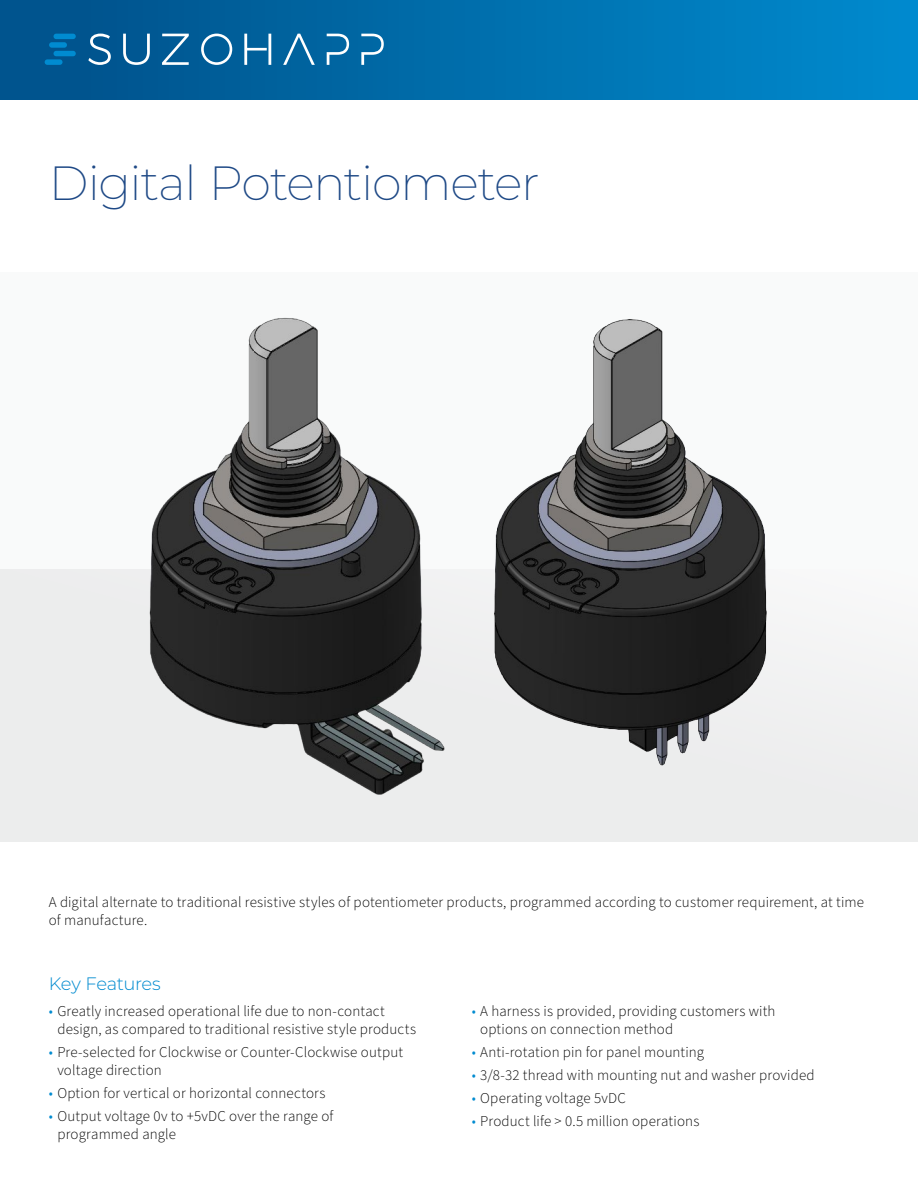
<style>
.page{position:relative;width:918px;height:1188px;background:#fff}
.page>*{position:absolute;margin:0;border:0;box-sizing:border-box;transform-origin:0 0}
.t1{font:200 48px "Montserrat";letter-spacing:-.025em;color:#1e4986}
.t2{font:300 18px "Montserrat";letter-spacing:-.025em;color:#008bd0}
.t3{font:300 15px/18px "Source Sans Pro";letter-spacing:.01em;color:#000}
.s1{color:#008bd0}
</style>
<div class="page">
<div style="left:0;top:272px;width:918px;height:570px;background:#f9fafa"></div>
<div style="left:0;top:570px;width:918px;height:272px;background:#eceded"></div>
<div style="left:0;top:0;width:918px;height:99px;background:linear-gradient(to right,#005088,#008bce)"></div>
<div style="left:54px;top:51px;width:22px;height:5px;background:#008bd0;border-radius:3px"></div>
<div style="left:45px;top:59px;width:18px;height:6px;background:#008bd0;border-radius:3px"></div>
<div style="left:54px;top:34px;width:22px;height:5px;background:#008bd0;border-radius:3px"></div>
<div style="left:49px;top:42px;width:18px;height:6px;background:#008bd0;border-radius:3px"></div>
<svg style="left:123px;top:34px;width:27px;height:31px"></svg>
<svg style="left:201px;top:34px;width:31px;height:31px"></svg>
<svg style="left:162px;top:34px;width:27px;height:31px"></svg>
<svg style="left:283px;top:34px;width:32px;height:31px"></svg>
<svg style="left:327px;top:34px;width:22px;height:31px"></svg>
<svg style="left:88px;top:34px;width:23px;height:31px"></svg>
<svg style="left:361px;top:34px;width:23px;height:31px"></svg>
<svg style="left:244px;top:34px;width:27px;height:31px"></svg>
<img style="left:123px;top:318px;width:322px;height:477px">
<img style="left:494px;top:319px;width:298px;height:447px">
<h1 class="t1" style="left:49px;top:150px;width:492px">Digital Potentiometer</h1>
<p class="t3" style="left:49px;top:894px;width:817px">A digital alternate to traditional resistive styles of potentiometer products, programmed according to customer requirement, at time of manufacture.</p>
<p class="t2" style="left:49px;top:971px;width:113px">Key Features</p>
<p class="t3" style="left:57px;top:1002px;width:360px;text-indent:-9px"><span class="s1">•</span> Greatly increased operational life due to non-contact design, as compared to traditional resistive style products</p>
<p class="t3" style="left:57px;top:1043px;width:347px;text-indent:-9px"><span class="s1">•</span> Pre-selected for Clockwise or Counter-Clockwise output voltage direction</p>
<p class="t3" style="left:49px;top:1084px;width:278px"><span class="s1">•</span> Option for vertical or horizontal connectors</p>
<p class="t3" style="left:57px;top:1107px;width:278px;text-indent:-9px"><span class="s1">•</span> Output voltage 0v to +5vDC over the range of programmed angle</p>
<p class="t3" style="left:480px;top:1002px;width:297px;text-indent:-9px"><span class="s1">•</span> A harness is provided, providing customers with options on connection method</p>
<p class="t3" style="left:472px;top:1043px;width:234px"><span class="s1">•</span> Anti-rotation pin for panel mounting</p>
<p class="t3" style="left:472px;top:1066px;width:345px"><span class="s1">•</span> 3/8-32 thread with mounting nut and washer provided</p>
<p class="t3" style="left:472px;top:1089px;width:156px"><span class="s1">•</span> Operating voltage 5vDC</p>
<p class="t3" style="left:472px;top:1113px;width:229px"><span class="s1">•</span> Product life &gt; 0.5 million operations</p>
</div>
